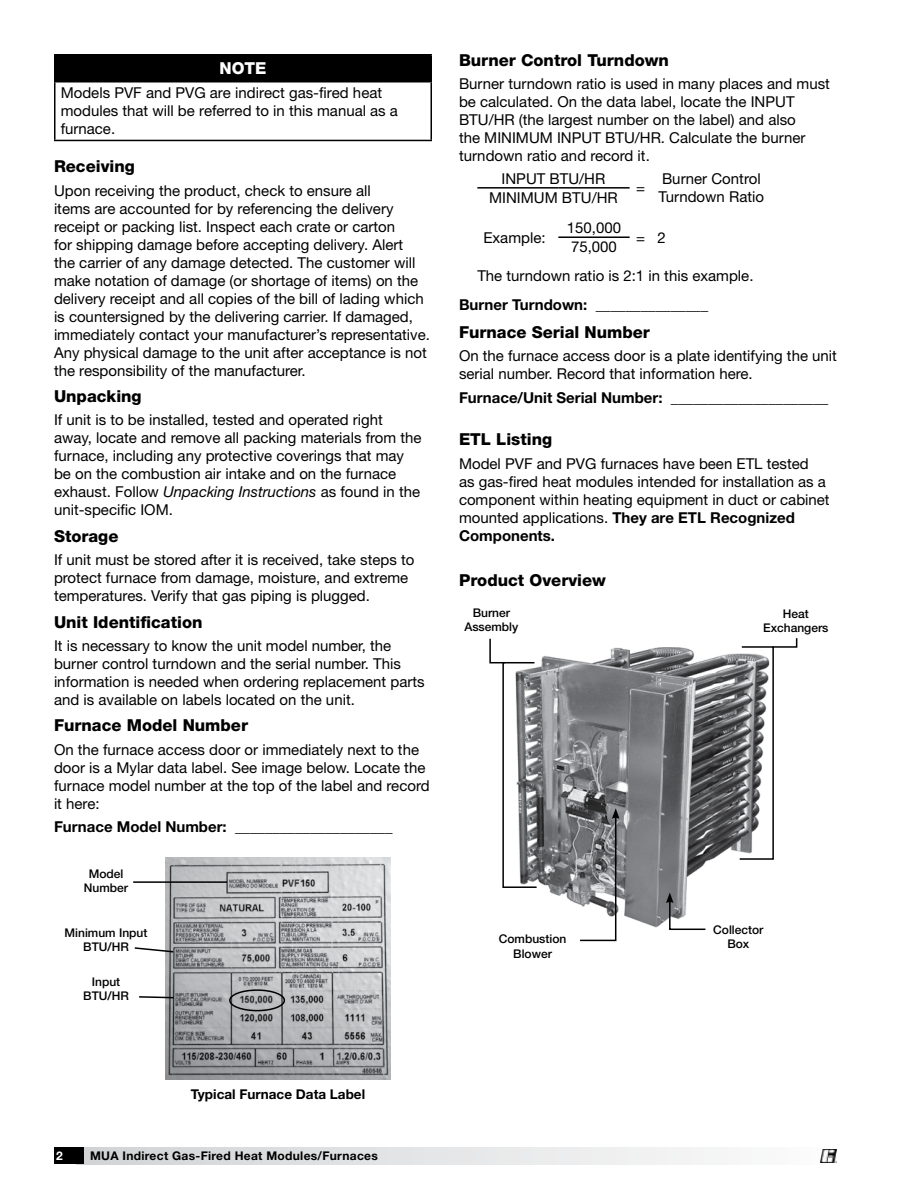
<style>
.page{position:relative;width:918px;height:1188px;background:#fff}
.page>*{position:absolute;margin:0;border:0;box-sizing:border-box;transform-origin:0 0}
.t1{font:800 16.5px "Helvetica Neue LT Std";color:#000}
.t2{font:800 16.5px "Helvetica Neue LT Std";color:#fff}
.t3{font:15px/18px "Helvetica Neue LT Std";color:#000}
.t4{font:700 15px "Helvetica Neue LT Std";color:#000}
.t5{font:700 13.5px "Helvetica Neue LT Std";color:#000}
.t6{font:500 12px/14.4px "Helvetica Neue LT Std";color:#000;text-align:center}
.t7{font:700 12px "Helvetica Neue LT Std";letter-spacing:.025em;color:#000}
.t8{font:700 12px "Helvetica Neue LT Std";color:#fff}
.s1{font-style:italic}
.s2{font-weight:700}
.s3{font-weight:400}
</style>
<div class="page">
<svg style="left:84px;top:1148px;width:753px;height:16px"></svg>
<div style="left:54px;top:1148px;width:30px;height:16px;background:#000"></div>
<div style="left:55px;top:55px;width:376px;height:27px;background:#000"></div>
<hr style="left:54px;top:54px;width:378px;height:2px;background:#000">
<hr style="left:54px;top:56px;width:2px;height:25px;background:#000">
<hr style="left:430px;top:56px;width:2px;height:25px;background:#000">
<hr style="left:54px;top:81px;width:378px;height:1px;background:#000">
<hr style="left:54px;top:82px;width:2px;height:58px;background:#000">
<hr style="left:430px;top:82px;width:2px;height:58px;background:#000">
<hr style="left:54px;top:140px;width:378px;height:1px;background:#000">
<hr style="left:477px;top:187px;width:81px;height:2px;background:#000">
<hr style="left:558px;top:187px;width:72px;height:2px;background:#000">
<hr style="left:558px;top:236px;width:72px;height:2px;background:#000">
<img style="left:165px;top:858px;width:226px;height:221px">
<hr style="left:133px;top:881px;width:94px;height:2px;background:#000">
<svg style="left:134px;top:946px;width:41px;height:7px"></svg>
<svg style="left:139px;top:995px;width:36px;height:4px"></svg>
<div style="left:229px;top:989px;width:56px;height:22px;border:2px solid #000;border-radius:50%"></div>
<img style="left:538px;top:647px;width:200px;height:281px">
<svg style="left:666px;top:893px;width:41px;height:37px"></svg>
<svg style="left:579px;top:808px;width:41px;height:134px"></svg>
<svg style="left:738px;top:638px;width:60px;height:222px"></svg>
<svg style="left:489px;top:638px;width:49px;height:250px"></svg>
<img style="left:821px;top:1149px;width:16px;height:13px">
<p class="t2" style="left:219px;top:58px;width:49px">NOTE</p>
<p class="t3" style="left:61px;top:84px;width:339px">Models PVF and PVG are indirect gas-fired heat modules that will be referred to in this manual as a furnace.</p>
<p class="t1" style="left:54px;top:156px;width:82px">Receiving</p>
<p class="t3" style="left:54px;top:181px;width:377px">Upon receiving the product, check to ensure all<br>items are accounted for by referencing the delivery receipt or packing list. Inspect each crate or carton<br>for shipping damage before accepting delivery. Alert<br>the carrier of any damage detected. The customer will make notation of damage (or shortage of items) on the delivery receipt and all copies of the bill of lading which is countersigned by the delivering carrier. If damaged, immediately contact your manufacturer’s representative.<br>Any physical damage to the unit after acceptance is not the responsibility of the manufacturer.</p>
<p class="t1" style="left:54px;top:386px;width:89px">Unpacking</p>
<p class="t3" style="left:54px;top:411px;width:369px">If unit is to be installed, tested and operated right away, locate and remove all packing materials from the furnace, including any protective coverings that may be on the combustion air intake and on the furnace exhaust. Follow <span class="s1">Unpacking Instructions</span> as found in the unit-specific IOM.</p>
<p class="t1" style="left:54px;top:526px;width:66px">Storage</p>
<p class="t3" style="left:54px;top:551px;width:362px">If unit must be stored after it is received, take steps to protect furnace from damage, moisture, and extreme temperatures. Verify that gas piping is plugged.</p>
<p class="t1" style="left:54px;top:612px;width:150px">Unit Identification</p>
<p class="t3" style="left:54px;top:636px;width:372px">It is necessary to know the unit model number, the burner control turndown and the serial number. This information is needed when ordering replacement parts and is available on labels located on the unit.</p>
<p class="t1" style="left:54px;top:716px;width:196px">Furnace Model Number</p>
<p class="t3" style="left:54px;top:740px;width:377px">On the furnace access door or immediately next to the door is a Mylar data label. See image below. Locate the furnace model number at the top of the label and record it here:</p>
<p class="t3" style="left:54px;top:818px;width:340px"><span class="s2">Furnace Model Number:</span> _____________________</p>
<p class="t6" style="left:84px;top:866px;width:46px">Model<br>Number</p>
<p class="t6" style="left:65px;top:925px;width:84px">Minimum Input<br>BTU/HR</p>
<p class="t6" style="left:83px;top:974px;width:47px">Input<br>BTU/HR</p>
<p class="t1" style="left:459px;top:50px;width:211px">Burner Control Turndown</p>
<p class="t3" style="left:459px;top:75px;width:372px">Burner turndown ratio is used in many places and must be calculated. On the data label, locate the INPUT BTU/HR (the largest number on the label) and also<br>the MINIMUM INPUT BTU/HR. Calculate the burner turndown ratio and record it.</p>
<p class="t3" style="left:502px;top:169px;width:105px">INPUT BTU/HR</p>
<p class="t3" style="left:662px;top:170px;width:100px">Burner Control</p>
<p class="t3" style="left:636px;top:179px;width:10px">=</p>
<p class="t3" style="left:489px;top:188px;width:130px">MINIMUM BTU/HR</p>
<p class="t3" style="left:659px;top:188px;width:107px">Turndown Ratio</p>
<p class="t3" style="left:483px;top:228px;width:64px">Example:</p>
<p class="t3" style="left:567px;top:218px;width:56px">150,000</p>
<p class="t3" style="left:636px;top:228px;width:31px">= 2</p>
<p class="t3" style="left:477px;top:232px;width:278px;line-height:29px;text-indent:94px">75,000<br>The turndown ratio is 2:1 in this example.</p>
<p class="t4" style="left:459px;top:295px;width:251px">Burner Turndown: <span class="s3">_______________</span></p>
<p class="t1" style="left:459px;top:322px;width:193px">Furnace Serial Number</p>
<p class="t3" style="left:459px;top:347px;width:379px">On the furnace access door is a plate identifying the unit serial number. Record that information here.</p>
<p class="t4" style="left:459px;top:388px;width:371px">Furnace/Unit Serial Number: <span class="s3">_____________________</span></p>
<p class="t1" style="left:459px;top:430px;width:95px">ETL Listing</p>
<p class="t3" style="left:459px;top:454px;width:372px">Model PVF and PVG furnaces have been ETL tested<br>as gas-fired heat modules intended for installation as a component within heating equipment in duct or cabinet mounted applications. <span class="s2">They are ETL Recognized Components.</span></p>
<p class="t1" style="left:459px;top:571px;width:148px">Product Overview</p>
<p class="t6" style="left:464px;top:606px;width:56px">Burner<br>Assembly</p>
<p class="t6" style="left:763px;top:606px;width:67px">Heat<br>Exchangers</p>
<p class="t6" style="left:499px;top:932px;width:69px">Combustion<br>Blower</p>
<p class="t6" style="left:713px;top:922px;width:52px">Collector<br>Box</p>
<p class="t5" style="left:191px;top:1086px;width:176px">Typical Furnace Data Label</p>
<p class="t8" style="left:56px;top:1148px;width:8px">2</p>
<p class="t7" style="left:90px;top:1148px;width:289px">MUA Indirect Gas-Fired Heat Modules/Furnaces</p>
</div>
